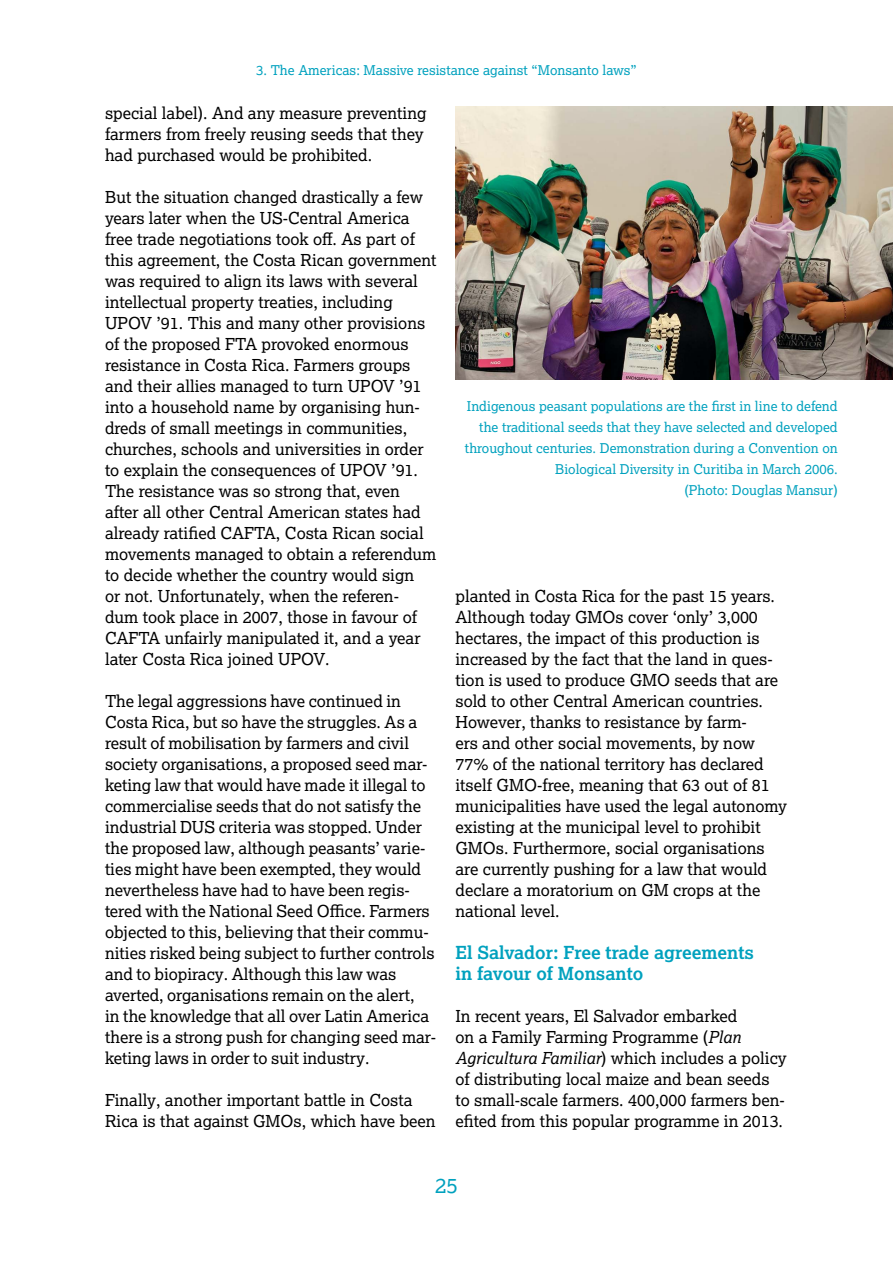
<style>
.page{position:relative;width:893px;height:1263px;background:#fff}
.page>*{position:absolute;margin:0;border:0;box-sizing:border-box;transform-origin:0 0}
.t1{font:21px "Lexia Trial";color:#00a1be}
.Subtítulo_1{font:700 18px/21px "Lexia Trial";color:#00a1be}
.t2{font:16.5px/21px "Lexia Trial";color:#000}
.Photo_caption{font:13.5px/21px "Lexia Trial";color:#00a1be;text-align:right}
.s1{font-style:italic}
</style>
<div class="page">
<img style="left:455px;top:106px;width:438px;height:273px">
<p class="Photo_caption" style="left:256px;top:59px;width:382px">3. The Americas: Massive resistance against “Monsanto laws”</p>
<p class="t2" style="left:105px;top:102px;width:323px">special label). And any measure preventing farmers from freely reusing seeds that they had purchased would be prohibited.</p>
<p class="t2" style="left:105px;top:186px;width:333px">But the situation changed drastically a few years later when the US-Central America free trade negotiations took off. As part of this agreement, the Costa Rican government was required to align its laws with several intellectual property treaties, including UPOV ’91. This and many other provisions of the proposed FTA provoked enormous resistance in Costa Rica. Farmers groups and their allies managed to turn UPOV ’91 into a household name by organising hun&shy;dreds of small meetings in communities, churches, schools and universities in order to explain the consequences of UPOV ’91.<br>The resistance was so strong that, even after all other Central American states had already ratified CAFTA, Costa Rican social movements managed to obtain a referendum to decide whether the country would sign<br>or not. Unfortunately, when the referen-<br>dum took place in 2007, those in favour of CAFTA unfairly manipulated it, and a year later Costa Rica joined UPOV.</p>
<p class="t2" style="left:105px;top:690px;width:333px">The legal aggressions have continued in Costa Rica, but so have the struggles. As a result of mobilisation by farmers and civil society organisations, a proposed seed mar&shy;keting law that would have made it illegal to commercialise seeds that do not satisfy the industrial DUS criteria was stopped. Under the proposed law, although peasants’ varie&shy;ties might have been exempted, they would nevertheless have had to have been regis&shy;tered with the National Seed Office. Farmers objected to this, believing that their commu&shy;nities risked being subject to further controls and to biopiracy. Although this law was averted, organisations remain on the alert,<br>in the knowledge that all over Latin America there is a strong push for changing seed mar&shy;keting laws in order to suit industry.</p>
<p class="t2" style="left:105px;top:1089px;width:332px">Finally, another important battle in Costa<br>Rica is that against GMOs, which have been</p>
<p class="Photo_caption" style="left:465px;top:395px;width:374px">Indigenous peasant populations are the first in line to defend the traditional seeds that they have selected and developed throughout centuries. Demonstration during a Convention on Biological Diversity in Curitiba in March 2006.</p>
<p class="Photo_caption" style="left:685px;top:479px;width:155px">(Photo: Douglas Mansur)</p>
<p class="t2" style="left:455px;top:585px;width:333px">planted in Costa Rica for the past 15 years.<br>Although today GMOs cover ‘only’ 3,000 hectares, the impact of this production is increased by the fact that the land in ques&shy;tion is used to produce GMO seeds that are sold to other Central American countries.<br>However, thanks to resistance by farm-<br>ers and other social movements, by now 77% of the national territory has declared itself GMO-free, meaning that 63 out of 81 municipalities have used the legal autonomy existing at the municipal level to prohibit GMOs. Furthermore, social organisations are currently pushing for a law that would declare a moratorium on GM crops at the national level.</p>
<p class="Subtítulo_1" style="left:455px;top:941px;width:300px">El Salvador: Free trade agreements in favour of Monsanto</p>
<p class="t2" style="left:455px;top:1005px;width:333px">In recent years, El Salvador embarked<br>on a Family Farming Programme (<span class="s1">Plan Agricultura Familiar</span>) which includes a policy of distributing local maize and bean seeds to small-scale farmers. 400,000 farmers ben&shy;efited from this popular programme in 2013.</p>
<p class="t1" style="left:435px;top:1172px;width:24px">25</p>
</div>
